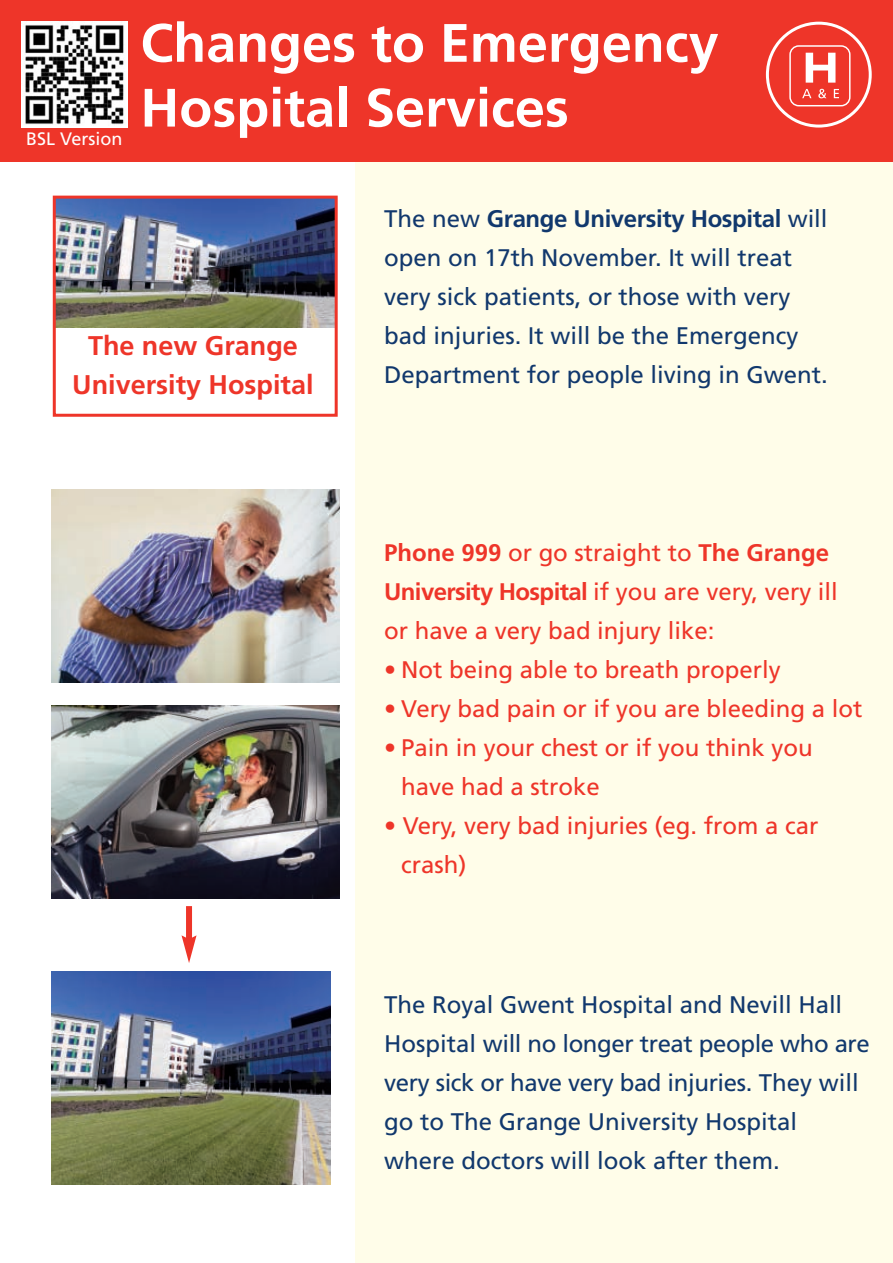
<style>
.page{position:relative;width:893px;height:1263px;background:#fff}
.page>*{position:absolute;margin:0;border:0;box-sizing:border-box;transform-origin:0 0}
.t1{font:700 54px/64.8px "Frutiger";color:#fff}
.t2{font:700 27px/39px "Frutiger";color:#ee3529;text-align:center}
.t3{font:24px/39px "Frutiger";color:#11386d}
.t4{font:24px/39px "Frutiger";color:#ee3529}
.t5{font:18px "Frutiger";color:#fff}
.s1{font-weight:700}
</style>
<div class="page">
<div style="left:355px;top:146px;width:538px;height:1117px;background:#fffde9"></div>
<div style="left:0;top:0;width:893px;height:162px;background:#ee3529"></div>
<svg style="left:766px;top:22px;width:106px;height:106px"></svg>
<img style="left:57px;top:200px;width:277px;height:127px">
<div style="left:53px;top:196px;width:285px;height:221px;border:3px solid #ee3529"></div>
<img style="left:51px;top:971px;width:279px;height:213px">
<img style="left:51px;top:489px;width:288px;height:194px">
<img style="left:51px;top:705px;width:288px;height:194px">
<div style="left:186px;top:906px;width:6px;height:35px;background:#ee3529"></div>
<svg style="left:182px;top:935px;width:15px;height:28px"></svg>
<img style="left:22px;top:22px;width:106px;height:106px">
<p class="t5" style="left:26px;top:131px;width:98px">BSL Version</p>
<h1 class="t1" style="left:140px;top:15px;width:580px">Changes to Emergency<br>Hospital Services</h1>
<p class="t2" style="left:72px;top:329px;width:243px">The new Grange<br>University Hospital</p>
<p class="t3" style="left:384px;top:201px;width:445px">The new <span class="s1">Grange University Hospital</span> will open on 17th November. It will treat very sick patients, or those with very bad injuries. It will be the Emergency Department for people living in Gwent.</p>
<p class="t4" style="left:384px;top:535px;width:455px"><span class="s1">Phone 999</span> or go straight to <span class="s1">The Grange<br>University Hospital</span> if you are very, very ill or have a very bad injury like:</p>
<p class="t4" style="left:384px;top:652px;width:398px">• Not being able to breath properly</p>
<p class="t4" style="left:384px;top:691px;width:480px">• Very bad pain or if you are bleeding a lot</p>
<p class="t4" style="left:401px;top:730px;width:413px;text-indent:-17px">• Pain in your chest or if you think you have had a stroke</p>
<p class="t4" style="left:401px;top:808px;width:419px;text-indent:-17px">• Very, very bad injuries (eg. from a car crash)</p>
<p class="t3" style="left:384px;top:987px;width:487px">The Royal Gwent Hospital and Nevill Hall Hospital will no longer treat people who are very sick or have very bad injuries. They will go to The Grange University Hospital where doctors will look after them.</p>
</div>
